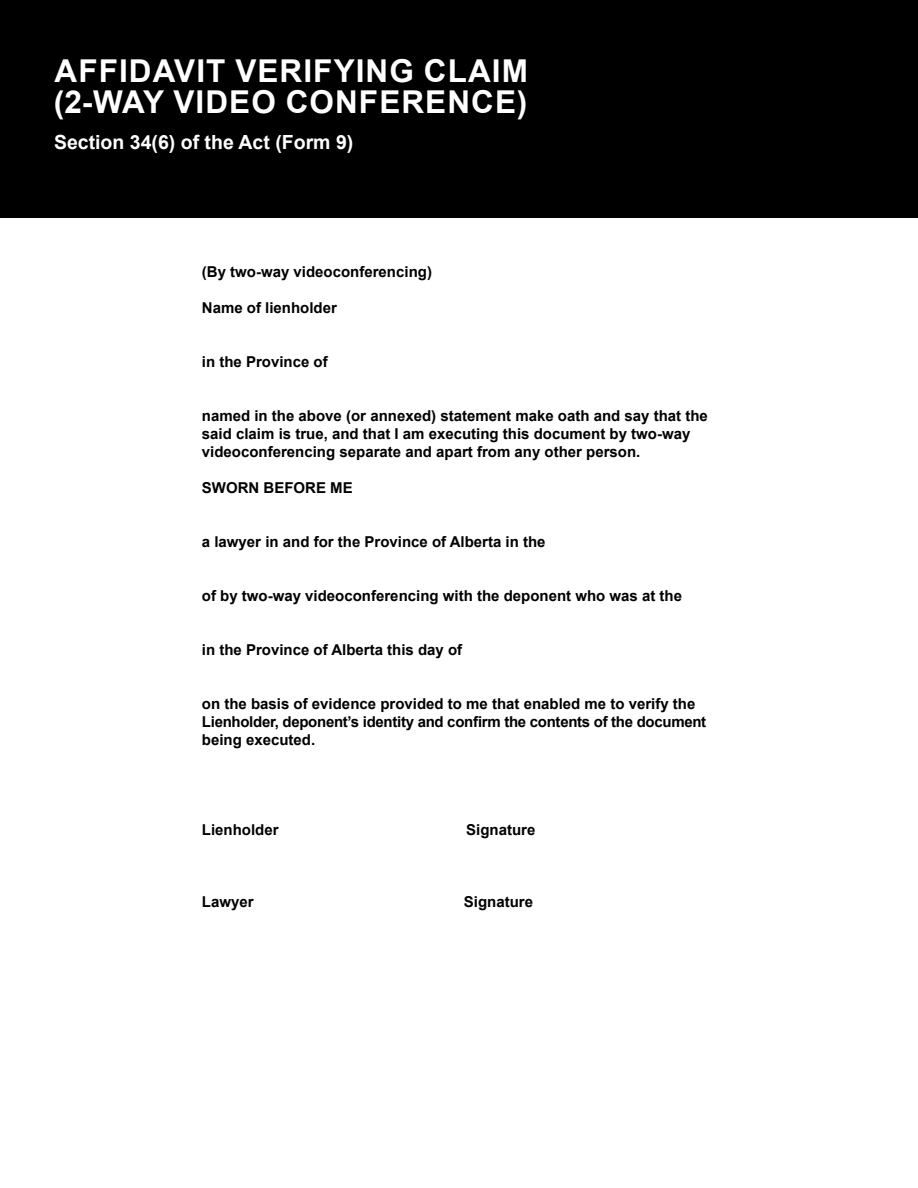
<style>
.page{position:relative;width:918px;height:1188px;background:#fff}
.page>*{position:absolute;margin:0;border:0;box-sizing:border-box;transform-origin:0 0}
.t1{font:700 31.5px/31.5px "Arial";letter-spacing:.035em;color:#fff}
.t2{font:700 19.5px "Arial";color:#fff}
.t3{font:700 15px/18px "Arial";color:#000}
</style>
<div class="page">
<div style="left:0;top:0;width:918px;height:217px;background:#000"></div>
<h1 class="t1" style="left:54px;top:55px;width:476px">AFFIDAVIT VERIFYING CLAIM (2-WAY VIDEO CONFERENCE)</h1>
<h2 class="t2" style="left:54px;top:128px;width:301px">Section 34(6) of the Act (Form 9)</h2>
<p class="t3" style="left:202px;top:263px;width:232px">(By two-way videoconferencing)</p>
<p class="t3" style="left:202px;top:299px;width:137px">Name of lienholder</p>
<p class="t3" style="left:202px;top:353px;width:127px">in the Province of</p>
<p class="t3" style="left:202px;top:407px;width:507px">named in the above (or annexed) statement make oath and say that the said claim is true, and that I am executing this document by two-way videoconferencing separate and apart from any other person.</p>
<p class="t3" style="left:202px;top:479px;width:152px">SWORN BEFORE ME</p>
<p class="t3" style="left:202px;top:533px;width:345px">a lawyer in and for the Province of Alberta in the</p>
<p class="t3" style="left:202px;top:587px;width:482px">of by two-way videoconferencing with the deponent who was at the</p>
<p class="t3" style="left:202px;top:641px;width:262px">in the Province of Alberta this day of</p>
<p class="t3" style="left:202px;top:695px;width:506px">on the basis of evidence provided to me that enabled me to verify the<br>Lienholder, deponent’s identity and confirm the contents of the document being executed.</p>
<p class="t3" style="left:202px;top:821px;width:78px">Lienholder</p>
<p class="t3" style="left:466px;top:821px;width:71px">Signature</p>
<p class="t3" style="left:202px;top:893px;width:53px">Lawyer</p>
<p class="t3" style="left:464px;top:893px;width:71px">Signature</p>
</div>
